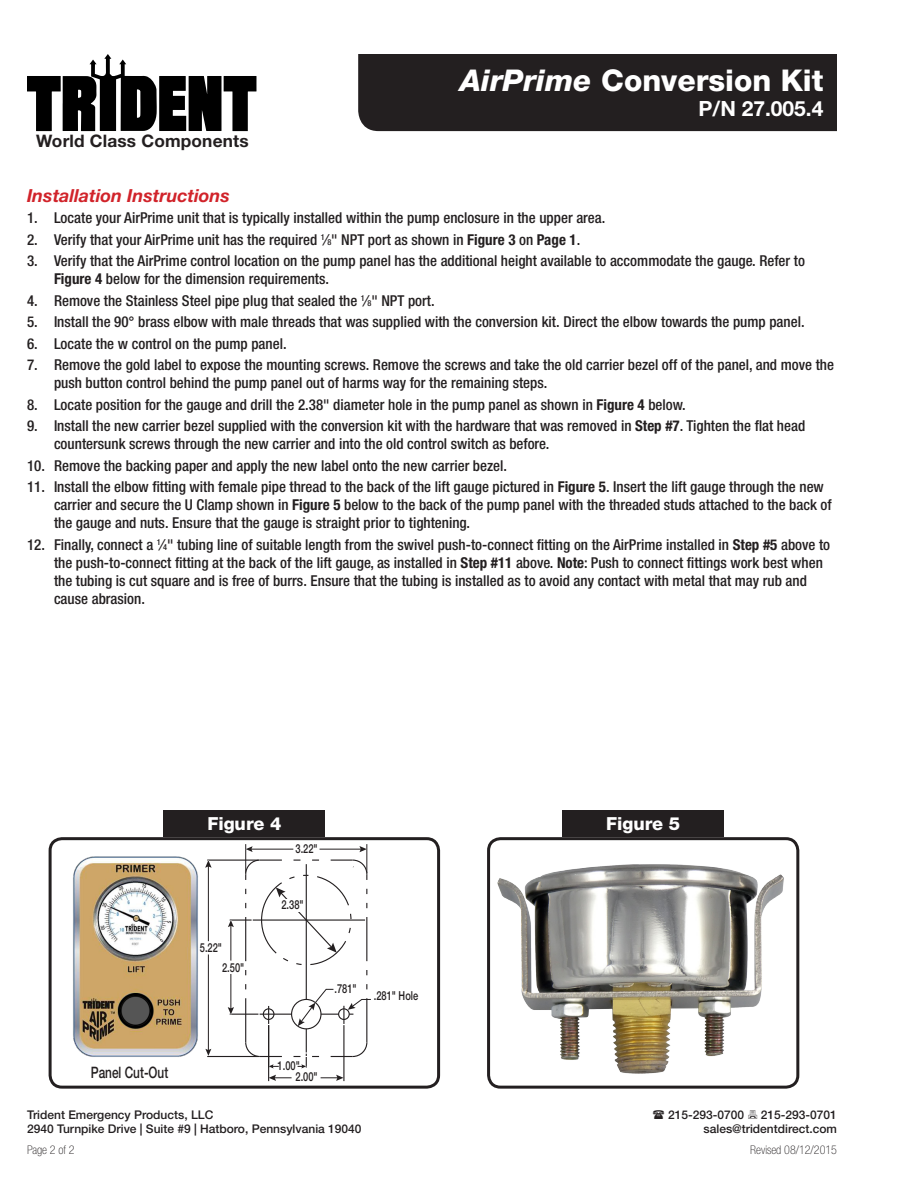
<style>
.page{position:relative;width:918px;height:1188px;background:#fff}
.page>*{position:absolute;margin:0;border:0;box-sizing:border-box;transform-origin:0 0}
.t1{font:800 30px "Helvetica Neue LT Std";color:#fff}
.t2{font:700 21px "Helvetica Neue LT Std";color:#fff}
.t3{font:italic 700 18px "Helvetica Neue LT Std";color:#d1232a}
.Figure{font:800 18px "Helvetica Neue LT Std";color:#fff}
.t4{font:700 17.25px "Helvetica Neue LT Std";letter-spacing:.01em;color:#231f20}
.t5{font:500 15.75px "Helvetica Neue LT Std";color:#231f20;scale:.75 1}
.t6{font:500 condensed 15px/18px "Helvetica Neue LT Std";color:#231f20}
.t7{font:500 12.45px/10.6px "Helvetica Neue LT Std";color:#231f20;scale:.75 1}
.t8{font:500 12px/14.4px "Helvetica Neue LT Std";color:#231f20;text-align:right}
.t9{font:100 condensed 12px "Helvetica Neue LT Std";color:#231f20}
.s1{font-style:italic}
.s2{font-size:8.25px}
.s3{font-weight:700}
</style>
<div class="page">
<svg style="left:27px;top:54px;width:229px;height:77px"></svg>
<div style="left:358px;top:54px;width:479px;height:77px;background:#231f20"></div>
<hr style="left:268px;top:1025px;width:1px;height:56px;background:#231f20">
<hr style="left:343px;top:1025px;width:1px;height:56px;background:#231f20">
<svg style="left:269px;top:1075px;width:23px;height:6px"></svg>
<svg style="left:321px;top:1075px;width:23px;height:6px"></svg>
<hr style="left:207px;top:860px;width:52px;height:1px;background:#231f20">
<hr style="left:207px;top:1056px;width:52px;height:1px;background:#231f20">
<hr style="left:208px;top:865px;width:1px;height:76px;background:#231f20">
<svg style="left:205px;top:860px;width:7px;height:8px"></svg>
<hr style="left:208px;top:954px;width:1px;height:97px;background:#231f20">
<svg style="left:205px;top:1049px;width:6px;height:7px"></svg>
<svg style="left:228px;top:844px;width:143px;height:224px"></svg>
<div style="left:278px;top:899px;width:27px;height:13px;background:#fff"></div>
<img style="left:73px;top:856px;width:125px;height:201px">
<div style="left:49px;top:837px;width:391px;height:252px;border:3px solid #231f20;border-radius:12px"></div>
<div style="left:163px;top:810px;width:162px;height:27px;background:#231f20"></div>
<img style="left:487px;top:837px;width:312px;height:249px">
<div style="left:487px;top:837px;width:312px;height:252px;border:3px solid #231f20;border-radius:12px"></div>
<div style="left:562px;top:810px;width:162px;height:27px;background:#231f20"></div>
<p class="t4" style="left:36px;top:130px;width:214px">World Class Components</p>
<h1 class="t1" style="left:460px;top:62px;width:365px"><span class="s1">AirPrime</span> Conversion Kit</h1>
<h2 class="t2" style="left:699px;top:95px;width:126px">P/N 27.005.4</h2>
<p class="t3" style="left:27px;top:184px;width:204px">Installation Instructions</p>
<p class="t6" style="left:27px;top:209px;width:580px">1. Locate your AirPrime unit that is typically installed within the pump enclosure in the upper area.</p>
<p class="t6" style="left:27px;top:230px;width:555px">2. Verify that your AirPrime unit has the required <sup>1</sup>⁄<span class="s2">8</span>" NPT port as shown in <span class="s3">Figure 3</span> on <span class="s3">Page 1</span>.</p>
<p class="t6" style="left:54px;top:252px;width:752px;text-indent:-27px">3. Verify that the AirPrime control location on the pump panel has the additional height available to accommodate the gauge. Refer to<br><span class="s3">Figure 4</span> below for the dimension requirements.</p>
<p class="t6" style="left:27px;top:291px;width:409px">4. Remove the Stainless Steel pipe plug that sealed the <sup>1</sup>⁄<span class="s2">8</span>" NPT port.</p>
<p class="t6" style="left:27px;top:313px;width:779px">5. Install the 90° brass elbow with male threads that was supplied with the conversion kit. Direct the elbow towards the pump panel.</p>
<p class="t6" style="left:27px;top:334px;width:261px">6. Locate the w control on the pump panel.</p>
<p class="t6" style="left:54px;top:356px;width:782px;text-indent:-27px">7. Remove the gold label to expose the mounting screws. Remove the screws and take the old carrier bezel off of the panel, and move the push button control behind the pump panel out of harms way for the remaining steps.</p>
<p class="t6" style="left:27px;top:395px;width:660px">8. Locate position for the gauge and drill the 2.38" diameter hole in the pump panel as shown in <span class="s3">Figure 4</span> below.</p>
<p class="t6" style="left:54px;top:417px;width:753px;text-indent:-27px">9. Install the new carrier bezel supplied with the conversion kit with the hardware that was removed in <span class="s3">Step #7</span>. Tighten the flat head countersunk screws through the new carrier and into the old control switch as before.</p>
<p class="t6" style="left:27px;top:456px;width:482px">10. Remove the backing paper and apply the new label onto the new carrier bezel.</p>
<p class="t6" style="left:54px;top:478px;width:779px;text-indent:-27px">11. Install the elbow fitting with female pipe thread to the back of the lift gauge pictured in <span class="s3">Figure 5</span>. Insert the lift gauge through the new carrier and secure the U Clamp shown in <span class="s3">Figure 5</span> below to the back of the pump panel with the threaded studs attached to the back of the gauge and nuts. Ensure that the gauge is straight prior to tightening.</p>
<p class="t6" style="left:54px;top:535px;width:778px;text-indent:-27px">12. Finally, connect a <sup>1</sup>⁄<span class="s2">4</span>" tubing line of suitable length from the swivel push-to-connect fitting on the AirPrime installed in <span class="s3">Step #5</span> above to the push-to-connect fitting at the back of the lift gauge, as installed in <span class="s3">Step #11</span> above. <span class="s3">Note</span>: Push to connect fittings work best when the tubing is cut square and is free of burrs. Ensure that the tubing is installed as to avoid any contact with metal that may rub and cause abrasion.</p>
<p class="Figure" style="left:207px;top:813px;width:76px">Figure 4</p>
<p class="Figure" style="left:606px;top:813px;width:76px">Figure 5</p>
<p class="t7" style="left:296px;top:843px;width:31px">3.22"</p>
<p class="t7" style="left:200px;top:942px;width:31px">5.22"</p>
<p class="t7" style="left:222px;top:962px;width:31px">2.50"</p>
<p class="t7" style="left:281px;top:899px;width:31px">2.38"</p>
<p class="t7" style="left:334px;top:983px;width:31px">.781"</p>
<p class="t7" style="left:374px;top:990px;width:61px">.281" Hole</p>
<p class="t5" style="left:91px;top:1063px;width:105px">Panel Cut-Out</p>
<p class="t7" style="left:296px;top:1061px;width:31px;text-indent:-18px">1.00"<br>2.00"</p>
<p class="t8" style="left:27px;top:1107px;width:336px;text-align:left">Trident Emergency Products, LLC<br>2940 Turnpike Drive | Suite #9 | Hatboro, Pennsylvania 19040</p>
<p class="t8" style="left:668px;top:1107px;width:78px">215-293-0700</p>
<p class="t8" style="left:704px;top:1107px;width:135px">215-293-0701 sales@tridentdirect.com</p>
<p class="t9" style="left:27px;top:1143px;width:49px">Page 2 of 2</p>
<p class="t9" style="left:750px;top:1143px;width:88px">Revised 08/12/2015</p>
</div>
